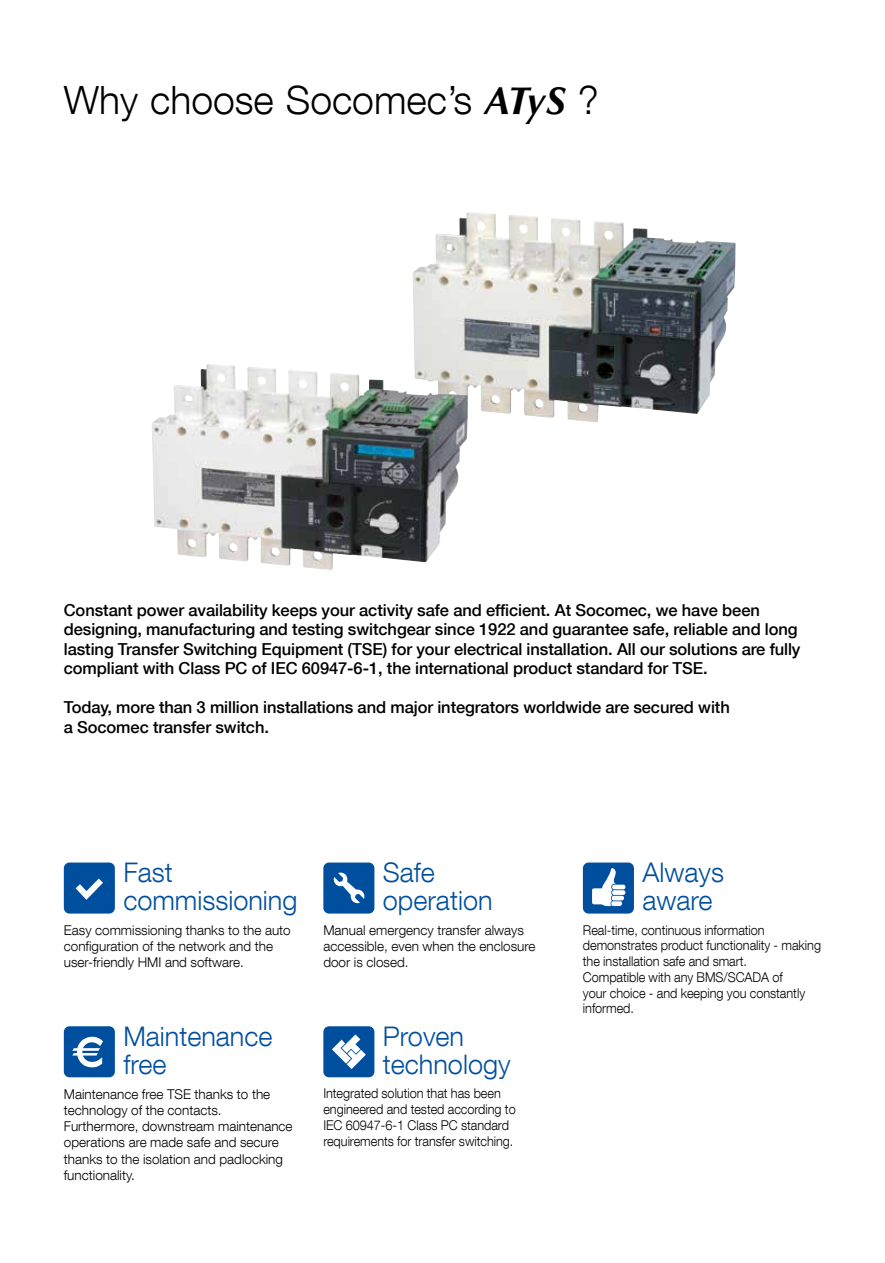
<style>
.page{position:relative;width:885px;height:1263px;background:#fff}
.page>*{position:absolute;margin:0;border:0;box-sizing:border-box;transform-origin:0 0}
.t1{font:300 39px "Helvetica Neue LT Com";color:#000}
.t2{font:300 27px/28.5px "Helvetica Neue LT Com";color:#004f9f}
.t3{font:500 16.5px/19.5px "Helvetica Neue LT Com";letter-spacing:-.005em;color:#000}
.t4{font:300 13.5px/16.2px "Helvetica Neue LT Com";color:#000}
.t5{font:300 13.5px/15.8px "Helvetica Neue LT Com";color:#000;scale:.94 1}
.s1{font-family:"Optima LT Std";font-weight:700;font-style:italic}
</style>
<div class="page">
<div style="left:64px;top:862px;width:51px;height:51px;background:#004f9f;border-radius:6px"></div>
<svg style="left:75px;top:878px;width:28px;height:22px"></svg>
<div style="left:64px;top:1026px;width:51px;height:51px;background:#004f9f;border-radius:6px"></div>
<svg style="left:72px;top:1036px;width:31px;height:31px"></svg>
<div style="left:323px;top:862px;width:51px;height:51px;background:#004f9f;border-radius:6px"></div>
<svg style="left:333px;top:872px;width:32px;height:31px"></svg>
<div style="left:583px;top:862px;width:51px;height:51px;background:#004f9f;border-radius:6px"></div>
<svg style="left:592px;top:868px;width:34px;height:38px"></svg>
<div style="left:323px;top:1026px;width:51px;height:51px;background:#004f9f;border-radius:6px"></div>
<svg style="left:332px;top:1034px;width:34px;height:35px"></svg>
<img style="left:412px;top:213px;width:323px;height:209px">
<img style="left:152px;top:364px;width:314px;height:206px">
<h1 class="t1" style="left:64px;top:76px;width:536px">Why choose Socomec’s <span class="s1">ATyS</span> ?</h1>
<p class="t3" style="left:64px;top:600px;width:738px">Constant power availability keeps your activity safe and efficient. At Socomec, we have been designing, manufacturing and testing switchgear since 1922 and guarantee safe, reliable and long lasting Transfer Switching Equipment (TSE) for your electrical installation. All our solutions are fully compliant with Class PC of IEC 60947-6-1, the international product standard for TSE.</p>
<p class="t3" style="left:64px;top:697px;width:667px">Today, more than 3 million installations and major integrators worldwide are secured with a Socomec transfer switch.</p>
<h2 class="t2" style="left:123px;top:857px;width:175px">Fast commissioning</h2>
<p class="t4" style="left:64px;top:922px;width:228px">Easy commissioning thanks to the auto configuration of the network and the user-friendly HMI and software.</p>
<h2 class="t2" style="left:123px;top:1021px;width:151px">Maintenance free</h2>
<p class="t4" style="left:64px;top:1085px;width:230px">Maintenance free TSE thanks to the technology of the contacts.<br>Furthermore, downstream maintenance operations are made safe and secure thanks to the isolation and padlocking functionality.</p>
<h2 class="t2" style="left:383px;top:857px;width:111px">Safe operation</h2>
<p class="t4" style="left:323px;top:922px;width:214px">Manual emergency transfer always accessible, even when the enclosure door is closed.</p>
<h2 class="t2" style="left:383px;top:1021px;width:129px">Proven technology</h2>
<p class="t5" style="left:323px;top:1085px;width:206px">Integrated solution that has been engineered and tested according to IEC 60947-6-1 Class PC standard requirements for transfer switching.</p>
<h2 class="t2" style="left:642px;top:857px;width:83px">Always aware</h2>
<p class="t5" style="left:583px;top:922px;width:255px">Real-time, continuous information demonstrates product functionality - making the installation safe and smart.<br>Compatible with any BMS/SCADA of<br>your choice - and keeping you constantly informed.</p>
</div>
